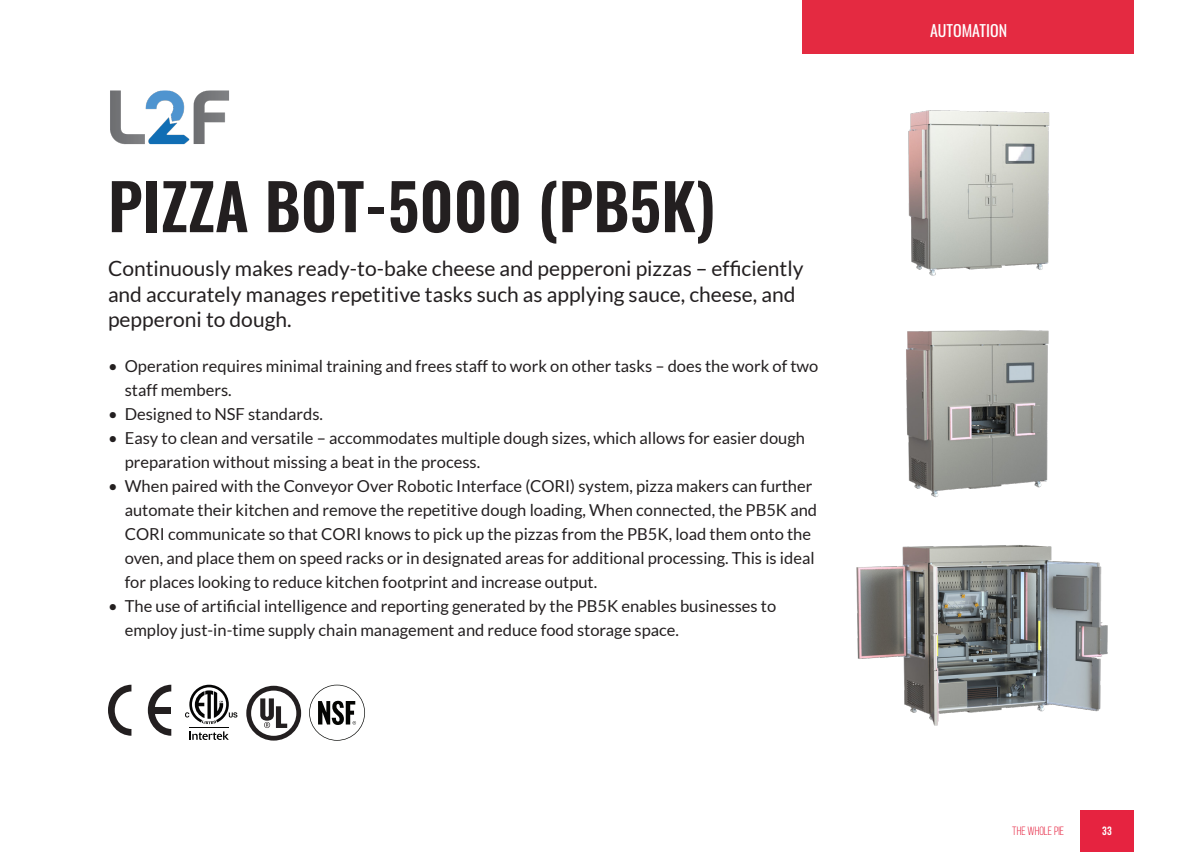
<style>
.page{position:relative;width:1188px;height:864px;background:#fff}
.page>*{position:absolute;margin:0;border:0;box-sizing:border-box;transform-origin:0 0}
.Model{font:600 63px "Oswald";color:#231f20}
.bullets_small{font:21px/25.2px "Lato";color:#231f20}
.t1{font:16.5px/24px "Lato";color:#231f20}
.Model-2{font:15.9px "Oswald";color:#fff}
.t2{font:12px "Bebas Neue";color:#e62340}
.t3{font:12px "Bebas Neue";color:#fff}
</style>
<div class="page">
<div style="left:802px;top:0;width:332px;height:54px;background:#e42a41"></div>
<img style="left:110px;top:90px;width:119px;height:55px">
<img style="left:908px;top:110px;width:142px;height:166px">
<img style="left:856px;top:545px;width:252px;height:181px">
<img style="left:906px;top:330px;width:143px;height:168px">
<svg style="left:108px;top:685px;width:23px;height:51px"></svg>
<svg style="left:148px;top:685px;width:23px;height:51px"></svg>
<div style="left:152px;top:707px;width:19px;height:7px;background:#231f20"></div>
<svg style="left:189px;top:731px;width:40px;height:9px"></svg>
<hr style="left:189px;top:727px;width:40px;height:1px;background:#050504">
<svg style="left:185px;top:685px;width:52px;height:39px"></svg>
<svg style="left:246px;top:686px;width:55px;height:55px"></svg>
<svg style="left:309px;top:685px;width:56px;height:56px"></svg>
<div style="left:1080px;top:810px;width:54px;height:42px;background:#e62340"></div>
<p class="Model" style="left:108px;top:174px;width:609px">PIZZA BOT-5000 (PB5K)</p>
<p class="bullets_small" style="left:108px;top:256px;width:697px">Continuously makes ready-to-bake cheese and pepperoni pizzas – efficiently and accurately manages repetitive tasks such as applying sauce, cheese, and pepperoni to dough.</p>
<p class="t1" style="left:125px;top:354px;width:695px;text-indent:-17px">• Operation requires minimal training and frees staff to work on other tasks – does the work of two staff members.</p>
<p class="t1" style="left:108px;top:402px;width:217px">• Designed to NSF standards.</p>
<p class="t1" style="left:125px;top:426px;width:682px;text-indent:-17px">• Easy to clean and versatile – accommodates multiple dough sizes, which allows for easier dough preparation without missing a beat in the process.</p>
<p class="t1" style="left:125px;top:474px;width:694px;text-indent:-17px">• When paired with the Conveyor Over Robotic Interface (CORI) system, pizza makers can further automate their kitchen and remove the repetitive dough loading, When connected, the PB5K and CORI communicate so that CORI knows to pick up the pizzas from the PB5K, load them onto the oven, and place them on speed racks or in designated areas for additional processing. This is ideal for places looking to reduce kitchen footprint and increase output.</p>
<p class="t1" style="left:125px;top:594px;width:653px;text-indent:-17px">• The use of artificial intelligence and reporting generated by the PB5K enables businesses to employ just-in-time supply chain management and reduce food storage space.</p>
<p class="Model-2" style="left:930px;top:16px;width:79px">AUTOMATION</p>
<p class="t2" style="left:1012px;top:825px;width:53px">THE WHOLE PIE</p>
<p class="t3" style="left:1102px;top:824px;width:11px">33</p>
</div>
